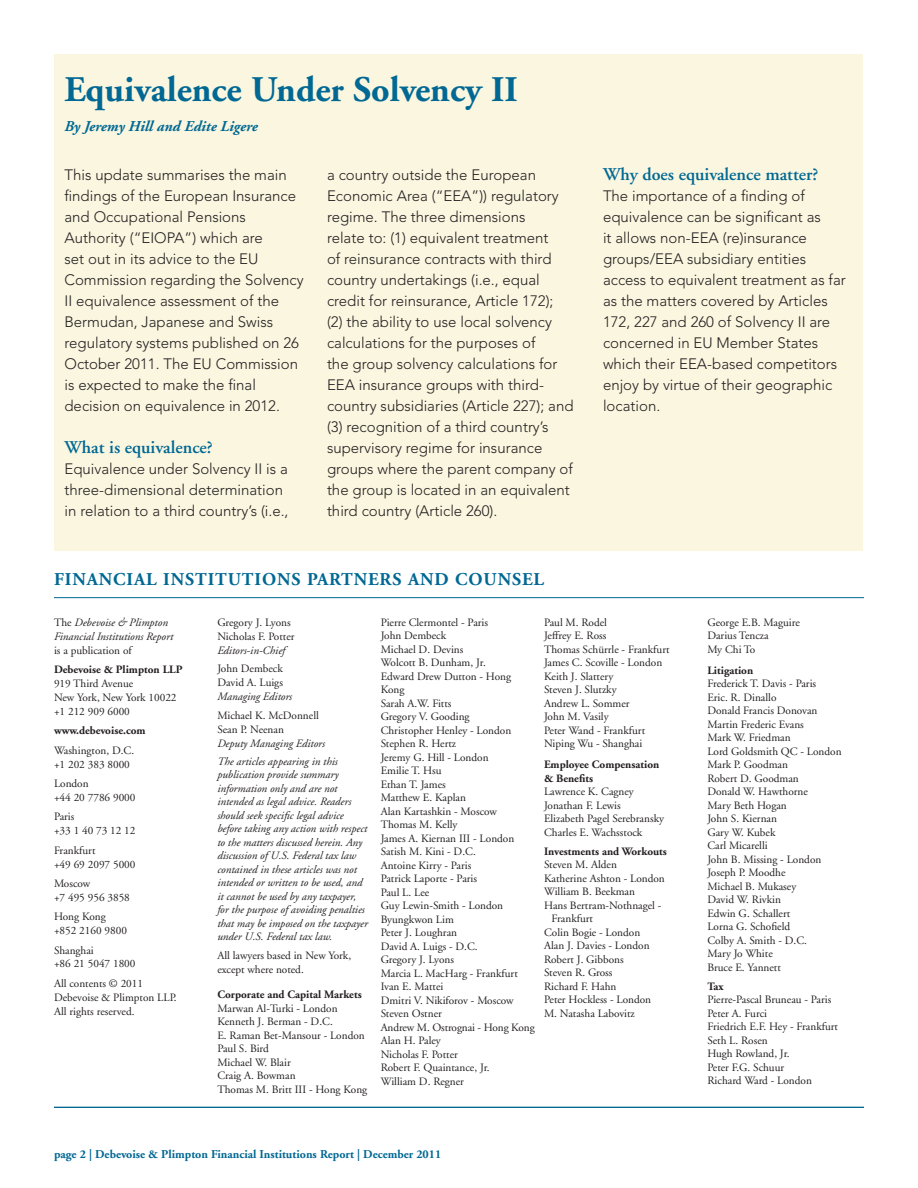
<style>
.page{position:relative;width:918px;height:1188px;background:#fff}
.page>*{position:absolute;margin:0;border:0;box-sizing:border-box;transform-origin:0 0}
.Article_Title{font:700 36px "Adobe Garamond";color:#006893}
.Subhead{font:600 18px "Adobe Garamond";color:#006893}
.t1{font:700 18px "Adobe Garamond";letter-spacing:.05em;color:#006893}
.Body{font:300 15px/21px "Avenir";color:#231f20}
.Byline{font:italic 700 15px "Adobe Garamond";color:#006893}
.t2{font:700 12px "Adobe Garamond";color:#006893}
.Masthead_Body{font:11.25px/13.5px "Adobe Garamond";color:#231f20}
.Masthead_Body-2{font:italic 11.25px/13.5px "Adobe Garamond";color:#231f20}
.Masthead_Body-3{font:700 11.25px/13.5px "Adobe Garamond";color:#231f20}
.s1{font-style:normal}
.s2{font-weight:700}
.s3{font-style:italic}
</style>
<div class="page">
<div style="left:55px;top:54px;width:808px;height:496px;background:#faf6e0"></div>
<hr style="left:54px;top:597px;width:810px;height:1px;background:#006893">
<hr style="left:54px;top:1107px;width:810px;height:1px;background:#006893">
<p class="Article_Title" style="left:64px;top:70px;width:455px">Equivalence Under Solvency II</p>
<p class="Byline" style="left:64px;top:119px;width:195px">By Jeremy Hill and Edite Ligere</p>
<p class="Body" style="left:64px;top:164px;width:241px">This update summarises the main findings of the European Insurance and Occupational Pensions<br>Authority (“EIOPA”) which are<br>set out in its advice to the EU<br>Commission regarding the Solvency<br>II equivalence assessment of the<br>Bermudan, Japanese and Swiss regulatory systems published on 26<br>October 2011. The EU Commission is expected to make the final decision on equivalence in 2012.</p>
<p class="Subhead" style="left:64px;top:437px;width:150px">What is equivalence?</p>
<p class="Body" style="left:64px;top:458px;width:226px">Equivalence under Solvency II is a three-dimensional determination in relation to a third country’s (i.e.,</p>
<p class="Body" style="left:327px;top:164px;width:248px">a country outside the European Economic Area (“EEA”)) regulatory regime. The three dimensions<br>relate to: (1) equivalent treatment<br>of reinsurance contracts with third country undertakings (i.e., equal credit for reinsurance, Article 172);<br>(2) the ability to use local solvency calculations for the purposes of<br>the group solvency calculations for EEA insurance groups with third&shy;country subsidiaries (Article 227); and (3) recognition of a third country’s supervisory regime for insurance groups where the parent company of the group is located in an equivalent third country (Article 260).</p>
<p class="t1" style="left:54px;top:570px;width:492px">FINANCIAL INSTITUTIONS PARTNERS AND COUNSEL</p>
<p class="Subhead" style="left:603px;top:164px;width:217px">Why does equivalence matter?</p>
<p class="Body" style="left:603px;top:185px;width:244px">The importance of a finding of equivalence can be significant as<br>it allows non-EEA (re)insurance groups/EEA subsidiary entities access to equivalent treatment as far as the matters covered by Articles<br>172, 227 and 260 of Solvency II are concerned in EU Member States which their EEA-based competitors enjoy by virtue of their geographic location.</p>
<p class="Masthead_Body-2" style="left:54px;top:616px;width:121px;line-height:14px"><span class="s1">The</span> Debevoise &amp; Plimpton<br>Financial Institutions Report <span class="s1">is a publication of</span></p>
<p class="Masthead_Body" style="left:54px;top:663px;width:130px;line-height:14px"><span class="s2">Debevoise &amp; Plimpton LLP<br></span>919 Third Avenue<br>New York, New York 10022 +1 212 909 6000</p>
<p class="Masthead_Body-3" style="left:54px;top:724px;width:93px">www.debevoise.com</p>
<p class="Masthead_Body" style="left:54px;top:743px;width:82px;line-height:14px">Washington, D.C. +1 202 383 8000</p>
<p class="Masthead_Body" style="left:54px;top:777px;width:83px;line-height:14px">London<br>+44 20 7786 9000</p>
<p class="Masthead_Body" style="left:54px;top:810px;width:83px;line-height:14px">Paris<br>+33 1 40 73 12 12</p>
<p class="Masthead_Body" style="left:54px;top:843px;width:83px;line-height:14px">Frankfurt<br>+49 69 2097 5000</p>
<p class="Masthead_Body" style="left:54px;top:877px;width:77px;line-height:14px">Moscow<br>+7 495 956 3858</p>
<p class="Masthead_Body" style="left:54px;top:910px;width:75px;line-height:14px">Hong Kong +852 2160 9800</p>
<p class="Masthead_Body" style="left:54px;top:943px;width:83px;line-height:14px">Shanghai<br>+86 21 5047 1800</p>
<p class="Masthead_Body" style="left:54px;top:977px;width:124px;line-height:14px">All contents © 2011<br>Debevoise &amp; Plimpton LLP.<br>All rights reserved.</p>
<p class="Masthead_Body" style="left:217px;top:616px;width:79px;line-height:14px">Gregory J. Lyons<br>Nicholas F. Potter<br><span class="s3">Editors-in-Chief</span></p>
<p class="Masthead_Body" style="left:217px;top:662px;width:76px;line-height:14px">John Dembeck<br>David A. Luigs<br><span class="s3">Managing Editors</span></p>
<p class="Masthead_Body" style="left:217px;top:708px;width:109px;line-height:14px">Michael K. McDonnell<br>Sean P. Neenan<br><span class="s3">Deputy Managing Editors</span></p>
<p class="Masthead_Body-2" style="left:217px;top:755px;width:152px">The articles appearing in this publication provide summary information only and are not intended as legal advice. Readers should seek specific legal advice before taking any action with respect to the matters discussed herein. Any discussion of U.S. Federal tax law contained in these articles was not intended or written to be used, and it cannot be used by any taxpayer, for the purpose of avoiding penalties that may be imposed on the taxpayer under U.S. Federal tax law.</p>
<p class="Masthead_Body" style="left:217px;top:949px;width:135px">All lawyers based in New York, except where noted.</p>
<p class="Masthead_Body" style="left:217px;top:988px;width:151px"><span class="s2">Corporate and Capital Markets<br></span>Marwan Al-Turki - London<br>Kenneth J. Berman - D.C.<br>E. Raman Bet-Mansour - London<br>Paul S. Bird<br>Michael W. Blair<br>Craig A. Bowman<br>Thomas M. Britt III - Hong Kong</p>
<p class="Masthead_Body" style="left:381px;top:616px;width:156px">Pierre Clermontel - Paris<br>John Dembeck<br>Michael D. Devins<br>Wolcott B. Dunham, Jr.<br>Edward Drew Dutton - Hong<br>Kong<br>Sarah A.W. Fitts<br>Gregory V. Gooding<br>Christopher Henley - London<br>Stephen R. Hertz<br>Jeremy G. Hill - London<br>Emilie T. Hsu<br>Ethan T. James<br>Matthew E. Kaplan<br>Alan Kartashkin - Moscow<br>Thomas M. Kelly<br>James A. Kiernan III - London<br>Satish M. Kini - D.C.<br>Antoine Kirry - Paris<br>Patrick Laporte - Paris<br>Paul L. Lee<br>Guy Lewin-Smith - London<br>Byungkwon Lim<br>Peter J. Loughran<br>David A. Luigs - D.C.<br>Gregory J. Lyons<br>Marcia L. MacHarg - Frankfurt<br>Ivan E. Mattei<br>Dmitri V. Nikiforov - Moscow<br>Steven Ostner<br>Andrew M. Ostrognai - Hong Kong<br>Alan H. Paley<br>Nicholas F. Potter<br>Robert F. Quaintance, Jr.<br>William D. Regner</p>
<p class="Masthead_Body" style="left:544px;top:616px;width:127px">Paul M. Rodel<br>Jeffrey E. Ross<br>Thomas Schürrle - Frankfurt<br>James C. Scoville - London<br>Keith J. Slattery<br>Steven J. Slutzky<br>Andrew L. Sommer<br>John M. Vasily<br>Peter Wand - Frankfurt<br>Niping Wu - Shanghai</p>
<p class="Masthead_Body-3" style="left:544px;top:758px;width:117px">Employee Compensation &amp; Benefits</p>
<p class="Masthead_Body" style="left:544px;top:785px;width:122px">Lawrence K. Cagney<br>Jonathan F. Lewis<br>Elizabeth Pagel Serebransky<br>Charles E. Wachsstock</p>
<p class="Masthead_Body-3" style="left:544px;top:845px;width:124px">Investments and Workouts</p>
<p class="Masthead_Body" style="left:544px;top:858px;width:74px">Steven M. Alden</p>
<p class="Masthead_Body" style="left:544px;top:872px;width:122px">Katherine Ashton - London</p>
<p class="Masthead_Body" style="left:544px;top:885px;width:93px">William B. Beekman</p>
<p class="Masthead_Body" style="left:544px;top:899px;width:119px">Hans Bertram-Nothnagel -</p>
<p class="Masthead_Body" style="left:552px;top:912px;width:43px">Frankfurt</p>
<p class="Masthead_Body" style="left:544px;top:926px;width:98px">Colin Bogie - London</p>
<p class="Masthead_Body" style="left:544px;top:939px;width:107px">Alan J. Davies - London</p>
<p class="Masthead_Body" style="left:544px;top:953px;width:81px">Robert J. Gibbons</p>
<p class="Masthead_Body" style="left:544px;top:966px;width:70px">Steven R. Gross</p>
<p class="Masthead_Body" style="left:544px;top:980px;width:74px">Richard F. Hahn</p>
<p class="Masthead_Body" style="left:544px;top:993px;width:109px">Peter Hockless - London</p>
<p class="Masthead_Body" style="left:544px;top:1007px;width:92px">M. Natasha Labovitz</p>
<p class="t2" style="left:54px;top:1148px;width:389px">page 2 | Debevoise &amp; Plimpton Financial Institutions Report | December 2011</p>
<p class="Masthead_Body" style="left:707px;top:616px;width:94px">George E.B. Maguire<br>Darius Tencza<br>My Chi To</p>
<p class="Masthead_Body" style="left:707px;top:664px;width:136px"><span class="s2">Litigation<br></span>Frederick T. Davis - Paris<br>Eric. R. Dinallo<br>Donald Francis Donovan<br>Martin Frederic Evans<br>Mark W. Friedman<br>Lord Goldsmith QC - London<br>Mark P. Goodman<br>Robert D. Goodman<br>Donald W. Hawthorne<br>Mary Beth Hogan<br>John S. Kiernan<br>Gary W. Kubek<br>Carl Micarelli<br>John B. Missing - London<br>Joseph P. Moodhe<br>Michael B. Mukasey<br>David W. Rivkin<br>Edwin G. Schallert<br>Lorna G. Schofield<br>Colby A. Smith - D.C.<br>Mary Jo White<br>Bruce E. Yannett</p>
<p class="Masthead_Body" style="left:707px;top:980px;width:132px"><span class="s2">Tax<br></span>Pierre-Pascal Bruneau - Paris<br>Peter A. Furci<br>Friedrich E.F. Hey - Frankfurt<br>Seth L. Rosen<br>Hugh Rowland, Jr.<br>Peter F.G. Schuur<br>Richard Ward - London</p>
</div>
